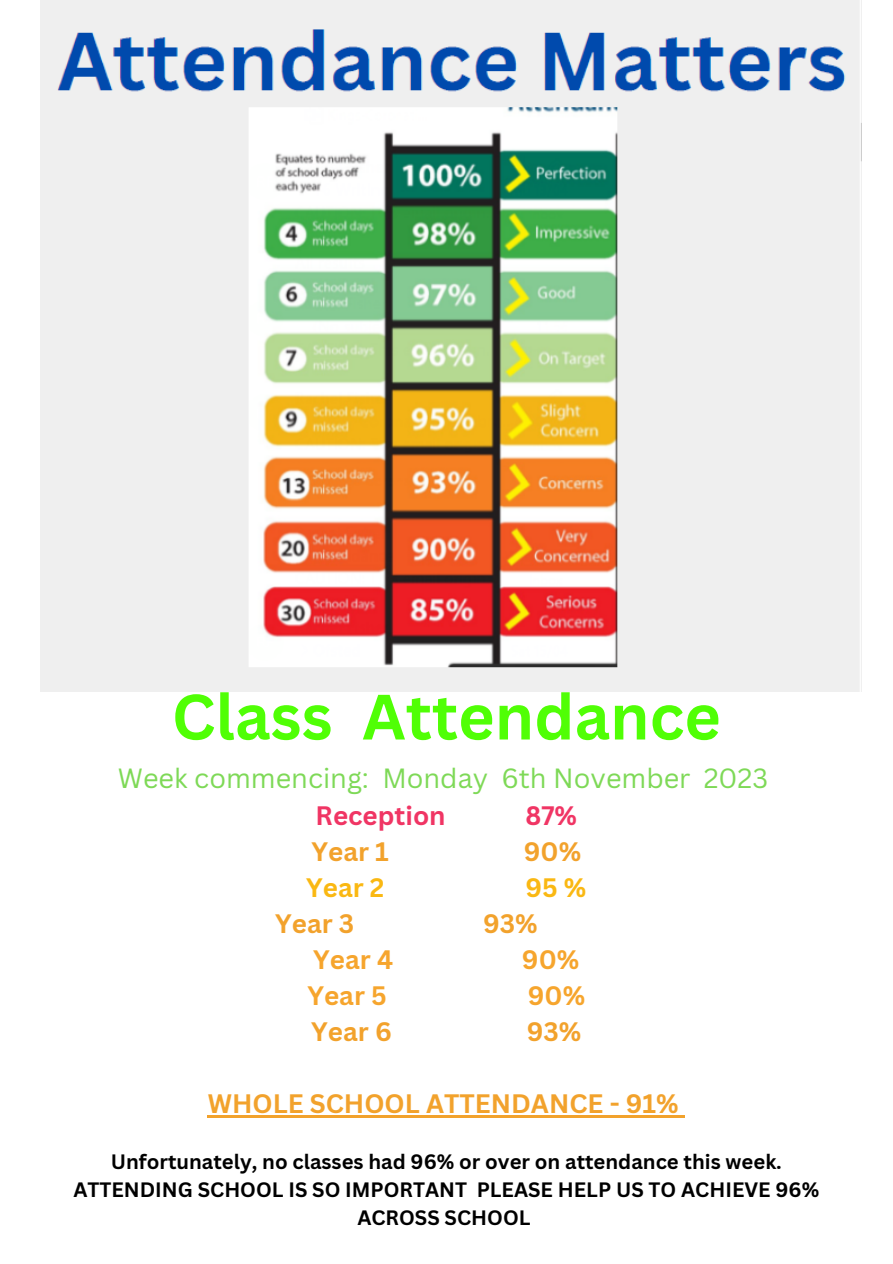
<style>
.page{position:relative;width:893px;height:1264px;background:#fff}
.page>*{position:absolute;margin:0;border:0;box-sizing:border-box;transform-origin:0 0}
.t1{font:700 62.55px "Canva Sans";color:#50ff05}
.t2{font:27px "Canva Sans";color:#7ed957}
.t3{font:700 25.95px "Canva Sans";color:#f2a22c}
.t4{font:700 25.95px "Canva Sans";color:#f6a52d}
.t5{font:700 25.95px "Canva Sans";color:#f03564}
.t6{font:700 25.95px "Canva Sans";color:#fab812}
.t7{font:700 20.25px/28px "Canva Sans";color:#000;text-align:center}
</style>
<div class="page">
<img style="left:41px;top:0;width:819px;height:691px">
<hr style="left:208px;top:1115px;width:470px;height:2px;background:#f2a22c">
<svg style="left:678px;top:1115px;width:7px;height:2px"></svg>
<p class="t1" style="left:172px;top:672px;width:550px">Class Attendance</p>
<p class="t2" style="left:118px;top:759px;width:651px">Week commencing: Monday 6th November 2023</p>
<p class="t5" style="left:315px;top:797px;width:131px">Reception</p>
<p class="t5" style="left:525px;top:797px;width:53px">87%</p>
<p class="t3" style="left:311px;top:833px;width:79px">Year 1</p>
<p class="t3" style="left:523px;top:833px;width:59px">90%</p>
<p class="t6" style="left:306px;top:869px;width:80px">Year 2</p>
<p class="t6" style="left:525px;top:869px;width:62px">95 %</p>
<p class="t3" style="left:275px;top:905px;width:81px">Year 3</p>
<p class="t3" style="left:483px;top:905px;width:56px">93%</p>
<p class="t4" style="left:313px;top:941px;width:81px">Year 4</p>
<p class="t4" style="left:522px;top:941px;width:59px">90%</p>
<p class="t4" style="left:307px;top:977px;width:81px">Year 5</p>
<p class="t4" style="left:528px;top:977px;width:59px">90%</p>
<p class="t3" style="left:311px;top:1013px;width:82px">Year 6</p>
<p class="t3" style="left:526px;top:1013px;width:56px">93%</p>
<p class="t3" style="left:208px;top:1085px;width:472px">WHOLE SCHOOL ATTENDANCE - 91%</p>
<p class="t7" style="left:73px;top:1147px;width:747px">Unfortunately, no classes had 96% or over on attendance this week.<br>ATTENDING SCHOOL IS SO IMPORTANT PLEASE HELP US TO ACHIEVE 96%<br>ACROSS SCHOOL</p>
</div>
